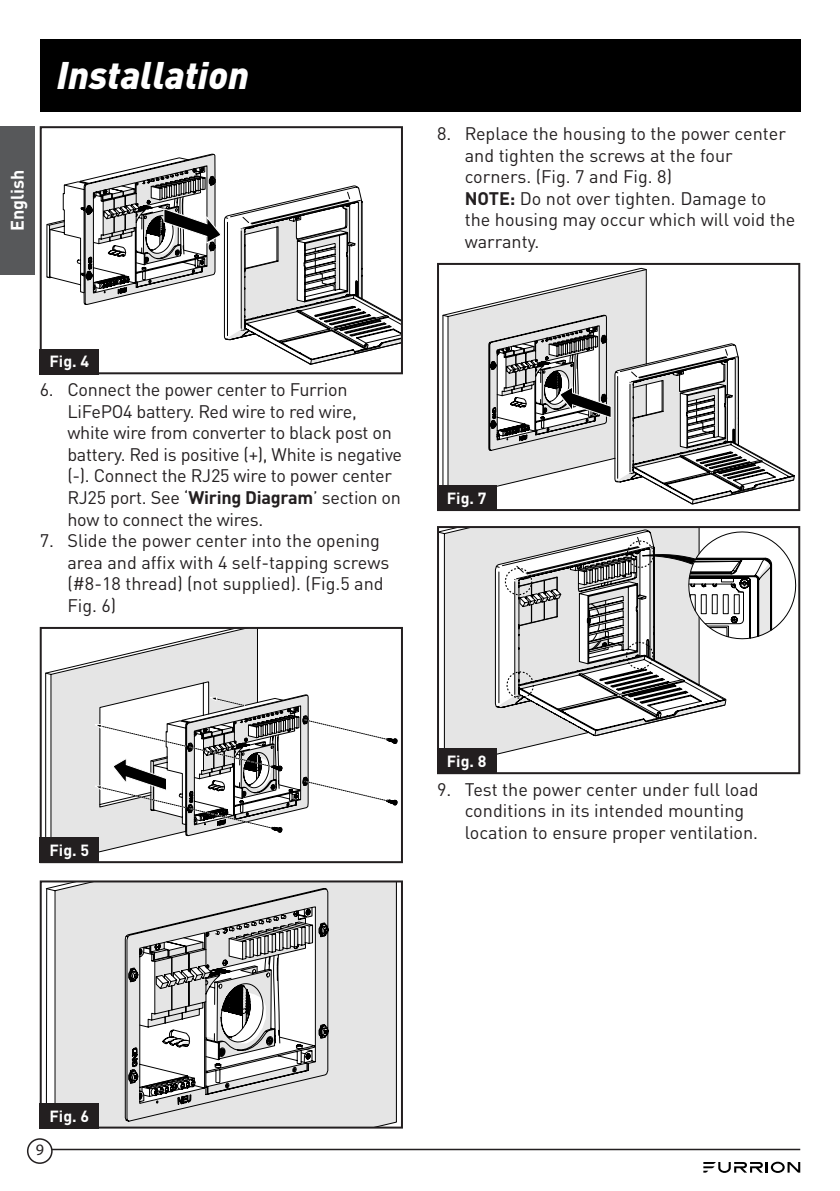
<style>
.page{position:relative;width:840px;height:1191px;background:#fff}
.page>*{position:absolute;margin:0;border:0;box-sizing:border-box;transform-origin:0 0}
.t1{font:italic 900 38px "DIN";color:#fff}
.t2{font:18px/21.6px "DIN Pro";color:#231f20}
.t3{font:700 18px "DIN Pro";color:#fff}
.t4{font:700 16px "DIN";color:#fff}
.t5{font:16px "Myriad Pro";color:#231f20}
.s1{font-weight:700}
</style>
<div class="page">
<hr style="left:40px;top:1148px;width:759px;height:2px;background:#231f20">
<svg style="left:703px;top:1161px;width:96px;height:11px"></svg>
<div style="left:28px;top:1139px;width:24px;height:24px;background:#fff;border-radius:50%"></div>
<div style="left:27px;top:1138px;width:26px;height:25px;border:2px solid #231f20;border-radius:50%"></div>
<div style="left:40px;top:40px;width:759px;height:72px;background:#000"></div>
<div style="left:0;top:126px;width:34px;height:148px;background:#57585a"></div>
<svg style="left:46px;top:153px;width:354px;height:212px"></svg>
<div style="left:40px;top:126px;width:363px;height:248px;border:2px solid #231f20"></div>
<div style="left:40px;top:349px;width:59px;height:25px;background:#231f20"></div>
<svg style="left:45px;top:630px;width:213px;height:207px"></svg>
<svg style="left:94px;top:679px;width:303px;height:174px"></svg>
<div style="left:40px;top:627px;width:363px;height:236px;border:2px solid #231f20"></div>
<div style="left:40px;top:837px;width:59px;height:26px;background:#231f20"></div>
<svg style="left:125px;top:843px;width:203px;height:286px"></svg>
<svg style="left:45px;top:883px;width:352px;height:242px;background:#e1e1e1"></svg>
<svg style="left:118px;top:922px;width:210px;height:195px"></svg>
<div style="left:40px;top:880px;width:363px;height:248px;border:2px solid #231f20"></div>
<div style="left:40px;top:1103px;width:59px;height:25px;background:#231f20"></div>
<svg style="left:504px;top:511px;width:289px;height:1px"></svg>
<svg style="left:442px;top:268px;width:204px;height:217px"></svg>
<svg style="left:488px;top:301px;width:306px;height:207px"></svg>
<div style="left:437px;top:263px;width:362px;height:248px;border:2px solid #231f20"></div>
<div style="left:437px;top:485px;width:59px;height:26px;background:#231f20"></div>
<svg style="left:440px;top:529px;width:55px;height:219px;background:#e1e1e1"></svg>
<svg style="left:495px;top:529px;width:300px;height:246px"></svg>
<div style="left:626px;top:540px;width:27px;height:28px;border:1px dashed #000;border-radius:50%"></div>
<div style="left:504px;top:568px;width:28px;height:27px;border:1px dashed #000;border-radius:50%"></div>
<div style="left:506px;top:671px;width:27px;height:27px;border:1px dashed #000;border-radius:50%"></div>
<div style="left:625px;top:642px;width:28px;height:27px;border:1px dashed #000;border-radius:50%"></div>
<div style="left:437px;top:526px;width:362px;height:248px;border:2px solid #231f20"></div>
<div style="left:437px;top:748px;width:59px;height:26px;background:#231f20"></div>
<h1 class="t1" style="left:57px;top:51px;width:194px">Installation</h1>
<p class="t3" style="left:5px;top:231px;width:63px;rotate:-90deg">English</p>
<p class="t2" style="left:464px;top:121px;width:332px;text-indent:-28px">8. Replace the housing to the power center and tighten the screws at the four corners. (Fig. 7 and Fig. 8)<br><span class="s1">NOTE:</span> Do not over tighten. Damage to the housing may occur which will void the warranty.</p>
<p class="t4" style="left:49px;top:351px;width:41px">Fig. 4</p>
<p class="t2" style="left:67px;top:377px;width:336px;text-indent:-28px">6. Connect the power center to Furrion LiFePO4 battery. Red wire to red wire, white wire from converter to black post on battery. Red is positive (+), White is negative (-). Connect the RJ25 wire to power center RJ25 port. See ‘<span class="s1">Wiring Diagram</span>’ section on how to connect the wires.</p>
<p class="t2" style="left:67px;top:529px;width:323px;text-indent:-28px">7. Slide the power center into the opening area and affix with 4 self-tapping screws (#8-18 thread) (not supplied). (Fig.5 and Fig. 6)</p>
<p class="t4" style="left:446px;top:488px;width:41px">Fig. 7</p>
<p class="t4" style="left:49px;top:840px;width:41px">Fig. 5</p>
<p class="t4" style="left:446px;top:751px;width:41px">Fig. 8</p>
<p class="t2" style="left:464px;top:777px;width:295px;text-indent:-28px">9. Test the power center under full load conditions in its intended mounting location to ensure proper ventilation.</p>
<p class="t4" style="left:49px;top:1105px;width:41px">Fig. 6</p>
<p class="t5" style="left:36px;top:1141px;width:10px">9</p>
</div>
